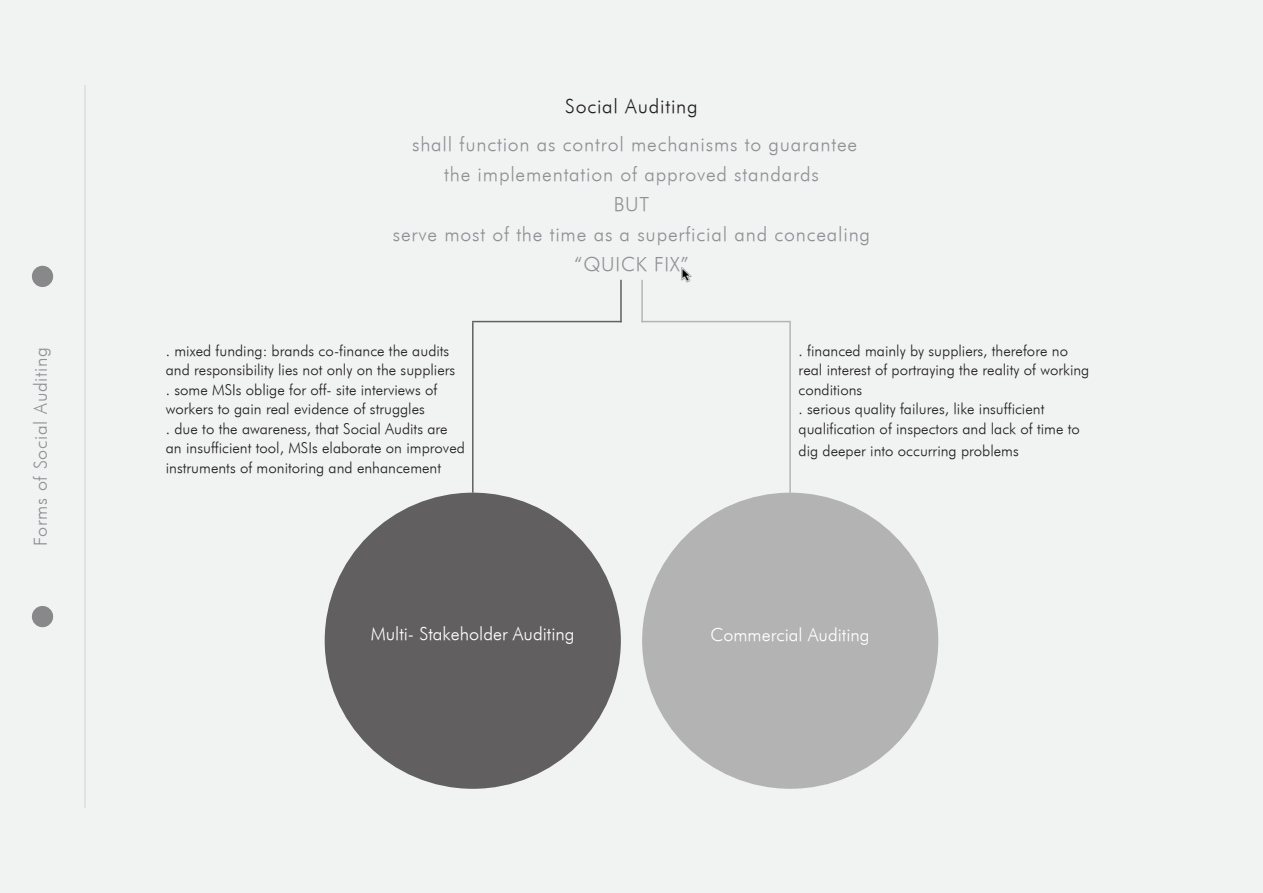
<style>
.page{position:relative;width:1263px;height:893px;background:#f1f3f3}
.page>*{position:absolute;margin:0;border:0;box-sizing:border-box;transform-origin:0 0}
.t1{font:italic 19.5px "Futura";letter-spacing:.04em;color:#8f9194}
.t2{font:italic 19.5px "Futura";letter-spacing:.04em;color:#231f20}
.t3{font:italic 18px "Futura";color:#fff}
.t4{font:italic 18px "Futura";letter-spacing:.04em;color:#8f9194}
.t5{font:italic 15px/19.5px "Futura";color:#231f20}
</style>
<div class="page">
<div style="left:325px;top:493px;width:296px;height:296px;background:#615f5f;border-radius:50%"></div>
<div style="left:642px;top:493px;width:296px;height:296px;background:#b3b3b4;border-radius:50%"></div>
<hr style="left:789px;top:322px;width:2px;height:171px;background:#231f20">
<hr style="left:472px;top:322px;width:1px;height:171px;background:#231f20">
<hr style="left:472px;top:321px;width:150px;height:1px;background:#231f20">
<hr style="left:620px;top:280px;width:2px;height:42px;background:#231f20">
<hr style="left:641px;top:321px;width:150px;height:1px;background:#231f20">
<hr style="left:641px;top:280px;width:2px;height:42px;background:#231f20">
<div style="left:33px;top:266px;width:19px;height:20px;background:#888789;border-radius:50%"></div>
<div style="left:32px;top:266px;width:21px;height:21px;border:2px solid #888789;border-radius:50%"></div>
<div style="left:33px;top:607px;width:19px;height:19px;background:#888789;border-radius:50%"></div>
<div style="left:32px;top:606px;width:21px;height:21px;border:2px solid #888789;border-radius:50%"></div>
<hr style="left:84px;top:85px;width:2px;height:723px;background:#888789">
<img style="left:680px;top:266px;width:12px;height:17px">
<p class="t4" style="left:29px;top:546px;width:201px;rotate:-90deg">Forms of Social Auditing</p>
<p class="t2" style="left:565px;top:94px;width:134px">Social Auditing</p>
<p class="t1" style="left:412px;top:132px;width:447px">shall function as control mechanisms to guarantee</p>
<p class="t1" style="left:444px;top:162px;width:376px">the implementation of approved standards</p>
<p class="t1" style="left:614px;top:192px;width:37px">BUT</p>
<p class="t1" style="left:393px;top:222px;width:479px">serve most of the time as a superficial and concealing</p>
<p class="t1" style="left:574px;top:252px;width:116px">“QUICK FIX”</p>
<p class="t5" style="left:166px;top:341px;width:285px">. mixed funding: brands co-finance the audits</p>
<p class="t5" style="left:166px;top:360px;width:291px">and responsibility lies not only on the suppliers</p>
<p class="t5" style="left:166px;top:380px;width:273px">. some MSIs oblige for off- site interviews of</p>
<p class="t5" style="left:166px;top:399px;width:261px">workers to gain real evidence of struggles</p>
<p class="t5" style="left:166px;top:419px;width:301px">. due to the awareness, that Social Audits are an insufficient tool, MSIs elaborate on improved instruments of monitoring and enhancement</p>
<p class="t5" style="left:799px;top:341px;width:292px">. financed mainly by suppliers, therefore no real interest of portraying the reality of working conditions</p>
<p class="t5" style="left:799px;top:399px;width:283px">. serious quality failures, like insufficient qualification of inspectors and lack of time to</p>
<p class="t5" style="left:799px;top:440px;width:222px">dig deeper into occurring problems</p>
<p class="t3" style="left:371px;top:623px;width:205px">Multi- Stakeholder Auditing</p>
<p class="t3" style="left:710px;top:623px;width:161px">Commercial Auditing</p>
</div>
